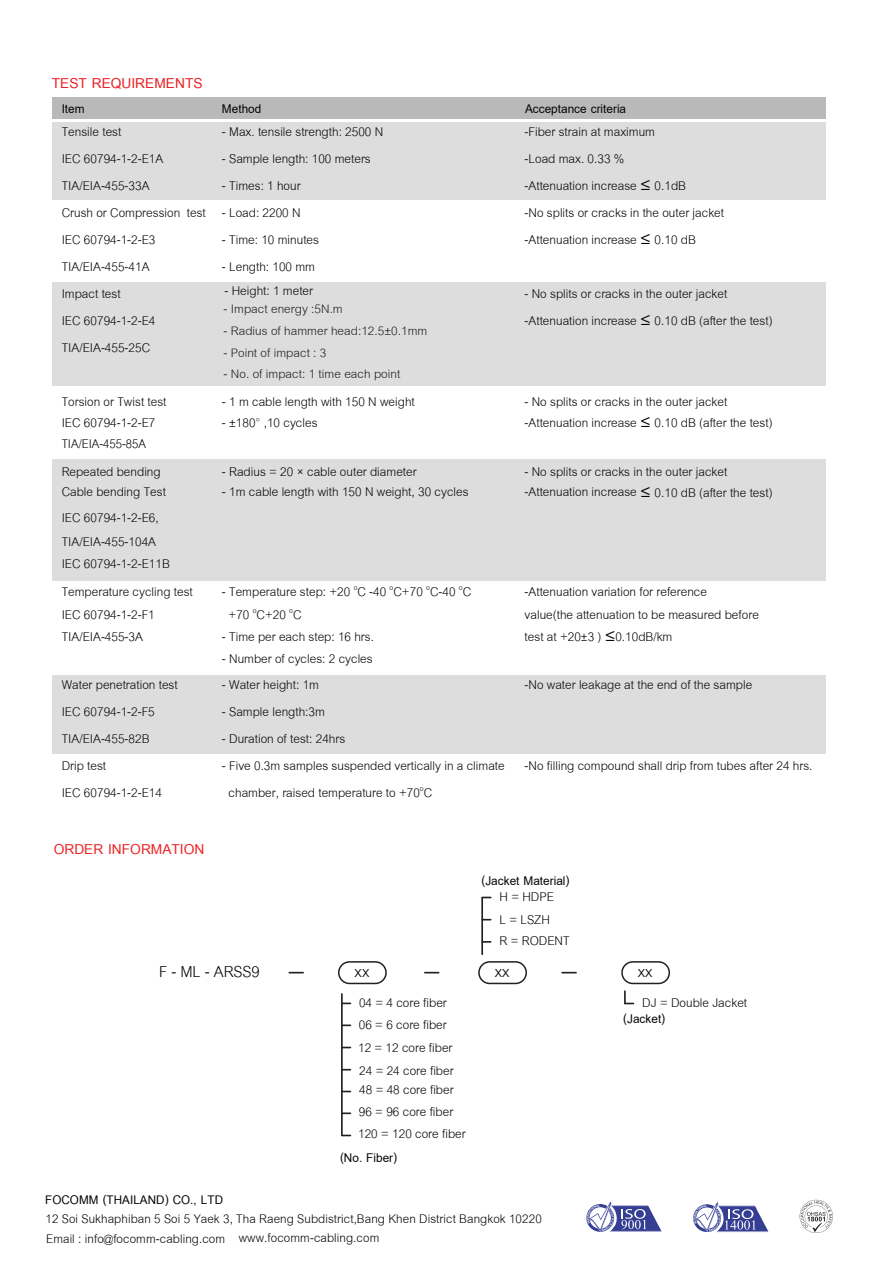
<style>
.page{position:relative;width:893px;height:1263px;background:#fff}
.page>*{position:absolute;margin:0;border:0;box-sizing:border-box;transform-origin:0 0}
.t1{font:23.25px "Cordia New";color:#050404}
.t2{font:23.25px "Cordia New";color:#040503}
.t3{font:700 21px "Cordia New";color:#ed1d23}
.t4{font:700 21px "Cordia New";color:#ee2326}
.t5{font:18.6px/27px "Cordia New";color:#040503}
.t6{font:18.6px/22.5px "Cordia New";color:#060605}
.t7{font:700 18.6px "Cordia New";color:#040503}
.t8{font:18.6px/22px "Cordia New";color:#050404}
.t9{font:18.3px/19.5px "Cordia New";letter-spacing:.005em;color:#040503}
.t10{font:700 18.3px "Cordia New";letter-spacing:.005em;color:#040503}
.t11{font:18px "Cordia New";color:#211e1f}
.s1{font-family:"Myriad Pro"}
</style>
<div class="page">
<svg style="left:586px;top:1202px;width:76px;height:30px"></svg>
<svg style="left:693px;top:1202px;width:76px;height:30px"></svg>
<svg style="left:800px;top:1200px;width:33px;height:33px"></svg>
<div style="left:52px;top:122px;width:773px;height:77px;background:#ddd"></div>
<div style="left:52px;top:282px;width:773px;height:103px;background:#ddd"></div>
<div style="left:52px;top:459px;width:774px;height:122px;background:#ddd"></div>
<div style="left:52px;top:675px;width:773px;height:78px;background:#ddd"></div>
<div style="left:52px;top:97px;width:773px;height:22px;background:#bab9b9"></div>
<svg style="left:483px;top:941px;width:8px;height:2px"></svg>
<hr style="left:481px;top:898px;width:2px;height:56px;background:#231f20">
<svg style="left:624px;top:991px;width:9px;height:13px"></svg>
<svg style="left:289px;top:972px;width:14px;height:1px"></svg>
<div style="left:338px;top:961px;width:49px;height:23px;border:2px solid #231f20;border-radius:11px"></div>
<svg style="left:425px;top:972px;width:14px;height:1px"></svg>
<div style="left:478px;top:961px;width:49px;height:23px;border:2px solid #231f20;border-radius:11px"></div>
<svg style="left:562px;top:972px;width:14px;height:1px"></svg>
<div style="left:621px;top:961px;width:49px;height:23px;border:2px solid #231f20;border-radius:11px"></div>
<svg style="left:343px;top:1024px;width:7px;height:2px"></svg>
<svg style="left:343px;top:1112px;width:7px;height:2px"></svg>
<hr style="left:341px;top:994px;width:2px;height:141px;background:#231f20">
<svg style="left:342px;top:1002px;width:8px;height:2px"></svg>
<p class="t3" style="left:52px;top:70px;width:152px">TEST REQUIREMENTS</p>
<p class="t5" style="left:62px;top:118px;width:103px">Tensile test<br>IEC 60794-1-2-E1A<br>TIA/EIA-455-33A</p>
<p class="t6" style="left:62px;top:202px;width:146px">Crush or Compression test</p>
<p class="t5" style="left:62px;top:226px;width:95px">IEC 60794-1-2-E3<br>TIA/EIA-455-41A<br>Impact test<br>IEC 60794-1-2-E4<br>TIA/EIA-455-25C</p>
<p class="t7" style="left:62px;top:98px;width:24px">Item</p>
<p class="t7" style="left:222px;top:98px;width:41px">Method</p>
<p class="t7" style="left:525px;top:98px;width:103px">Acceptance criteria</p>
<p class="t6" style="left:222px;top:121px;width:163px">- Max. tensile strength: 2500 N</p>
<p class="t5" style="left:222px;top:145px;width:150px">- Sample length: 100 meters</p>
<p class="t5" style="left:222px;top:172px;width:80px">- Times: 1 hour</p>
<p class="t6" style="left:222px;top:202px;width:80px">- Load: 2200 N</p>
<p class="t5" style="left:222px;top:226px;width:99px">- Time: 10 minutes</p>
<p class="t5" style="left:222px;top:253px;width:95px">- Length: 100 mm</p>
<p class="t5" style="left:525px;top:118px;width:201px">-Fiber strain at maximum<br>-Load max. 0.33 %<br>-Attenuation increase <span class="s1">≤</span> 0.1dB<br>-No splits or cracks in the outer jacket -Attenuation increase <span class="s1">≤</span> 0.10 dB</p>
<p class="t5" style="left:225px;top:277px;width:90px">- Height: 1 meter</p>
<p class="t11" style="left:224px;top:297px;width:121px">- Impact energy :5N.m</p>
<p class="t11" style="left:224px;top:319px;width:205px">- Radius of hammer head:12.5±0.1mm</p>
<p class="t11" style="left:224px;top:340px;width:104px">- Point of impact : 3</p>
<p class="t11" style="left:224px;top:362px;width:178px">- No. of impact: 1 time each point</p>
<p class="t5" style="left:525px;top:280px;width:250px">- No splits or cracks in the outer jacket -Attenuation increase <span class="s1">≤</span> 0.10 dB (after the test)</p>
<p class="t6" style="left:62px;top:391px;width:106px">Torsion or Twist test</p>
<p class="t5" style="left:62px;top:412px;width:95px;line-height:21.6px">IEC 60794-1-2-E7<br>TIA/EIA-455-85A</p>
<p class="t5" style="left:62px;top:463px;width:106px;line-height:19.8px">Repeated bending<br>Cable bending Test</p>
<p class="t5" style="left:62px;top:507px;width:110px;line-height:23.1px">IEC 60794-1-2-E6,<br>TIA/EIA-455-104A<br>IEC 60794-1-2-E11B</p>
<p class="t5" style="left:62px;top:581px;width:133px;line-height:22.5px">Temperature cycling test<br>IEC 60794-1-2-F1<br>TIA/EIA-455-3A</p>
<p class="t5" style="left:62px;top:671px;width:118px">Water penetration test<br>IEC 60794-1-2-F5<br>TIA/EIA-455-82B<br>Drip test<br>IEC 60794-1-2-E14</p>
<p class="t4" style="left:54px;top:837px;width:152px">ORDER INFORMATION</p>
<p class="t5" style="left:222px;top:388px;width:194px">- 1 m cable length with 150 N weight</p>
<p class="t5" style="left:222px;top:409px;width:97px">- ±180° ,10 cycles</p>
<p class="t5" style="left:222px;top:459px;width:196px">- Radius = 20 × cable outer diameter</p>
<p class="t5" style="left:222px;top:479px;width:248px">- 1m cable length with 150 N weight, 30 cycles</p>
<p class="t5" style="left:525px;top:392px;width:250px;line-height:20.7px">- No splits or cracks in the outer jacket -Attenuation increase <span class="s1">≤</span> 0.10 dB (after the test)</p>
<p class="t5" style="left:525px;top:463px;width:250px;line-height:20.1px">- No splits or cracks in the outer jacket -Attenuation increase <span class="s1">≤</span> 0.10 dB (after the test)</p>
<p class="t6" style="left:229px;top:581px;width:244px;text-indent:-7px">- Temperature step: +20 <sup>o</sup>C -40 <sup>o</sup>C+70 <sup>o</sup>C-40 <sup>o</sup>C +70 <sup>o</sup>C+20 <sup>o</sup>C</p>
<p class="t6" style="left:222px;top:626px;width:154px">- Time per each step: 16 hrs.</p>
<p class="t6" style="left:222px;top:648px;width:152px">- Number of cycles: 2 cycles</p>
<p class="t5" style="left:222px;top:671px;width:99px">- Water height: 1m</p>
<p class="t5" style="left:222px;top:698px;width:104px">- Sample length:3m</p>
<p class="t5" style="left:222px;top:725px;width:125px">- Duration of test: 24hrs</p>
<p class="t5" style="left:229px;top:752px;width:278px;text-indent:-7px">- Five 0.3m samples suspended vertically in a climate chamber, raised temperature to +70<sup>o</sup>C</p>
<p class="t5" style="left:525px;top:581px;width:236px;line-height:22.5px">-Attenuation variation for reference value(the attenuation to be measured before test at +20±3 ) <span class="s1">≤</span>0.10dB/km</p>
<p class="t5" style="left:525px;top:671px;width:229px">-No water leakage at the end of the sample</p>
<p class="t5" style="left:525px;top:752px;width:289px">-No filling compound shall drip from tubes after 24 hrs.</p>
<p class="t7" style="left:481px;top:870px;width:90px">(Jacket Material)</p>
<p class="t8" style="left:500px;top:886px;width:72px">H = HDPE<br>L = LSZH<br>R = RODENT</p>
<p class="t1" style="left:159px;top:956px;width:102px">F - ML - ARSS9</p>
<p class="t2" style="left:355px;top:956px;width:16px">xx</p>
<p class="t2" style="left:495px;top:956px;width:16px">xx</p>
<p class="t2" style="left:638px;top:956px;width:16px">xx</p>
<p class="t8" style="left:359px;top:992px;width:89px">04 = 4 core fiber</p>
<p class="t5" style="left:358px;top:1014px;width:97px;line-height:22.6px">06 = 6 core fiber<br>12 = 12 core fiber<br>24 = 24 core fiber</p>
<p class="t5" style="left:358px;top:1079px;width:109px;line-height:22.2px">48 = 48 core fiber<br>96 = 96 core fiber<br>120 = 120 core fiber</p>
<p class="t7" style="left:340px;top:1146px;width:59px">(No. Fiber)</p>
<p class="t10" style="left:45px;top:1188px;width:179px">FOCOMM (THAILAND) CO., LTD</p>
<p class="t9" style="left:45px;top:1209px;width:498px">12 Soi Sukhaphiban 5 Soi 5 Yaek 3, Tha Raeng Subdistrict,Bang Khen District Bangkok 10220<br>Email : info@focomm-cabling.com</p>
<p class="t9" style="left:239px;top:1228px;width:142px">www.focomm-cabling.com</p>
<p class="t8" style="left:642px;top:992px;width:106px">DJ = Double Jacket</p>
<p class="t7" style="left:623px;top:1007px;width:43px">(Jacket)</p>
</div>
